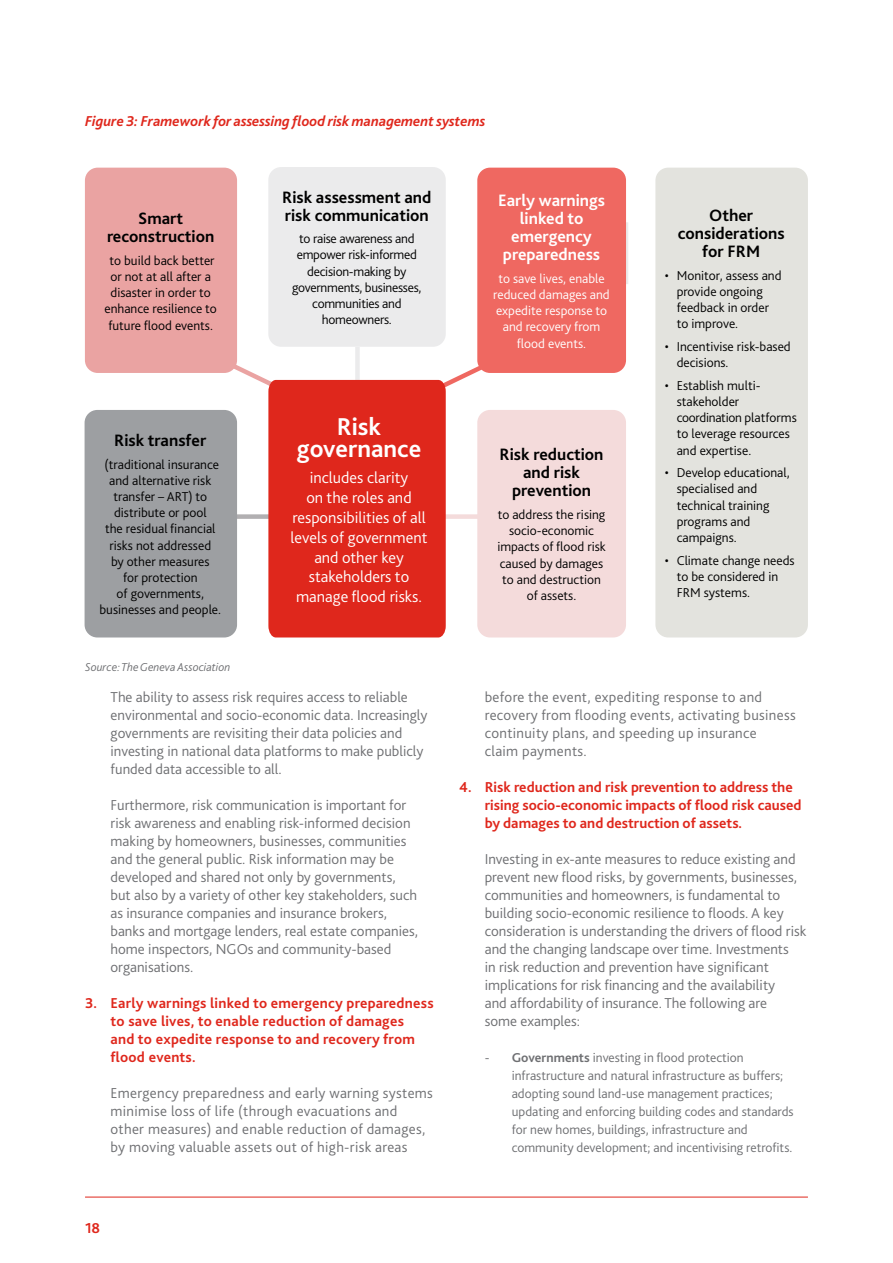
<style>
.page{position:relative;width:893px;height:1263px;background:#fff}
.page>*{position:absolute;margin:0;border:0;box-sizing:border-box;transform-origin:0 0}
.t1{font:700 25.5px/22.5px "Bliss 2";color:#fff;text-align:center}
.t2{font:700 17.25px/18px "Bliss 2";color:#000;text-align:center}
.t3{font:700 17.25px/18px "Bliss 2";color:#fff;text-align:center}
.t4{font:300 16.5px/19.8px "Bliss 2";color:#fff;text-align:center}
.t5{font:300 15px/18px "Bliss 2";color:#6e6f72}
.t6{font:300 15px/18px "Bliss 2";letter-spacing:.02em;color:#6e6f72}
.t7{font:700 15px/18px "Bliss 2";color:#df271c}
.t8{font:italic 700 15px "Bliss 2";letter-spacing:-.005em;color:#df271c}
.t9{font:300 13.5px/16.2px "Bliss 2";color:#000}
.t10{font:300 13.5px/18px "Bliss 2";color:#6e6f72}
.t11{font:300 13.5px/16.2px "Bliss 2";letter-spacing:-.02em;color:#000;text-align:center}
.t12{font:300 13.5px/16.2px "Bliss 2";color:#fff;text-align:center}
.t13{font:italic 300 12px "Bliss 2";color:#6e6f72}
.s1{font-weight:700}
</style>
<div class="page">
<hr style="left:85px;top:1197px;width:723px;height:1px;background:#df271c">
<div style="left:355px;top:347px;width:5px;height:33px;background:#ebebec"></div>
<div style="left:236px;top:514px;width:35px;height:5px;background:#b1afb1"></div>
<svg style="left:431px;top:366px;width:55px;height:21px"></svg>
<svg style="left:228px;top:364px;width:53px;height:21px"></svg>
<div style="left:442px;top:514px;width:41px;height:5px;background:#f4dbdb"></div>
<hr style="left:624px;top:222px;width:4px;height:62px;background:#ebebec">
<div style="left:85px;top:410px;width:152px;height:227px;background:#9d9fa2;border-radius:13px"></div>
<div style="left:85px;top:168px;width:152px;height:205px;background:#eaa3a2;border-radius:13px"></div>
<div style="left:477px;top:168px;width:149px;height:205px;background:#ef6861;border-radius:13px"></div>
<div style="left:268px;top:167px;width:178px;height:180px;background:#ebebec;border-radius:13px"></div>
<div style="left:655px;top:168px;width:153px;height:469px;background:#e3e3de;border-radius:13px"></div>
<div style="left:477px;top:410px;width:149px;height:227px;background:#f4dbdb;border-radius:13px"></div>
<div style="left:268px;top:380px;width:178px;height:257px;background:#df271c"></div>
<p class="t8" style="left:85px;top:112px;width:402px">Figure 3: Framework for assessing flood risk management systems</p>
<p class="t2" style="left:107px;top:209px;width:109px">Smart reconstruction</p>
<p class="t9" style="left:104px;top:252px;width:114px;text-align:center">to build back better or not at all after a disaster in order to enhance resilience to future flood events.</p>
<p class="t2" style="left:282px;top:188px;width:151px;text-align:left">Risk assessment and risk communication</p>
<p class="t11" style="left:292px;top:231px;width:131px">to raise awareness and empower risk-informed decision-making by governments, businesses, communities and homeowners.</p>
<p class="t3" style="left:498px;top:191px;width:108px">Early warnings linked to emergency preparedness</p>
<p class="t12" style="left:493px;top:270px;width:118px">to save lives, enable reduced damages and expedite response to and recovery from flood events.</p>
<p class="t2" style="left:114px;top:431px;width:94px">Risk transfer</p>
<p class="t9" style="left:100px;top:456px;width:123px;text-align:center">(traditional insurance and alternative risk transfer – ART) to distribute or pool<br>the residual financial risks not addressed<br>by other measures<br>for protection<br>of governments, businesses and people.</p>
<p class="t13" style="left:85px;top:660px;width:147px">Source: The Geneva Association</p>
<h1 class="t1" style="left:297px;top:415px;width:126px">Risk governance</h1>
<p class="t4" style="left:290px;top:468px;width:139px">includes clarity<br>on the roles and responsibilities of all levels of government and other key stakeholders to manage flood risks.</p>
<p class="t2" style="left:500px;top:446px;width:105px">Risk reduction and risk prevention</p>
<p class="t9" style="left:497px;top:506px;width:110px;text-align:center">to address the rising socio-economic impacts of flood risk caused by damages to and destruction of assets.</p>
<p class="t2" style="left:678px;top:206px;width:108px">Other considerations for FRM</p>
<p class="t9" style="left:677px;top:267px;width:106px;text-indent:-12px">• Monitor, assess and provide ongoing feedback in order to improve.</p>
<p class="t9" style="left:677px;top:338px;width:116px;text-indent:-12px">• Incentivise risk-based decisions.</p>
<p class="t9" style="left:677px;top:377px;width:122px;text-indent:-12px">• Establish multi&shy;stakeholder coordination platforms to leverage resources and expertise.</p>
<p class="t9" style="left:677px;top:465px;width:115px;text-indent:-12px">• Develop educational, specialised and technical training programs and campaigns.</p>
<p class="t9" style="left:677px;top:552px;width:119px;text-indent:-12px">• Climate change needs to be considered in<br>FRM systems.</p>
<p class="t5" style="left:111px;top:688px;width:318px">The ability to assess risk requires access to reliable environmental and socio-economic data. Increasingly governments are revisiting their data policies and investing in national data platforms to make publicly funded data accessible to all.</p>
<p class="t5" style="left:111px;top:796px;width:309px">Furthermore, risk communication is important for risk awareness and enabling risk-informed decision making by homeowners, businesses, communities and the general public. Risk information may be developed and shared not only by governments, but also by a variety of other key stakeholders, such as insurance companies and insurance brokers, banks and mortgage lenders, real estate companies, home inspectors, NGOs and community-based organisations.</p>
<p class="t7" style="left:111px;top:994px;width:325px;text-indent:-26px">3. Early warnings linked to emergency preparedness to save lives, to enable reduction of damages<br>and to expedite response to and recovery from flood events.</p>
<p class="t6" style="left:111px;top:1084px;width:324px">Emergency preparedness and early warning systems minimise loss of life (through evacuations and other measures) and enable reduction of damages, by moving valuable assets out of high-risk areas</p>
<p class="t6" style="left:485px;top:688px;width:312px">before the event, expediting response to and recovery from flooding events, activating business continuity plans, and speeding up insurance<br>claim payments.</p>
<p class="t7" style="left:485px;top:778px;width:318px;text-indent:-26px">4. Risk reduction and risk prevention to address the rising socio-economic impacts of flood risk caused by damages to and destruction of assets.</p>
<p class="t5" style="left:485px;top:850px;width:323px">Investing in ex-ante measures to reduce existing and prevent new flood risks, by governments, businesses, communities and homeowners, is fundamental to building socio-economic resilience to floods. A key consideration is understanding the drivers of flood risk and the changing landscape over time. Investments<br>in risk reduction and prevention have significant implications for risk financing and the availability<br>and affordability of insurance. The following are<br>some examples:</p>
<p class="t10" style="left:512px;top:1048px;width:283px;text-indent:-27px">- <span class="s1">Governments</span> investing in flood protection infrastructure and natural infrastructure as buffers; adopting sound land-use management practices; updating and enforcing building codes and standards for new homes, buildings, infrastructure and community development; and incentivising retrofits.</p>
<p class="t7" style="left:85px;top:1219px;width:16px">18</p>
</div>
